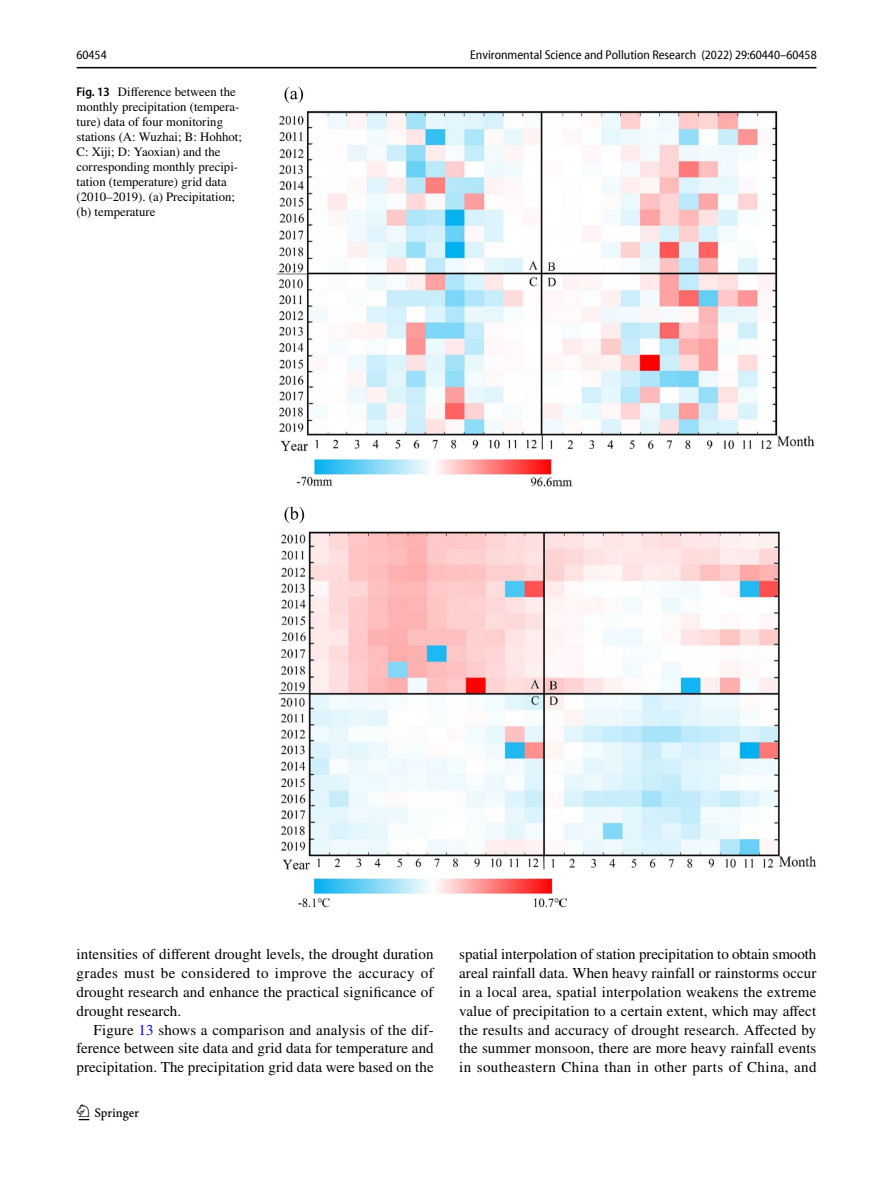
<style>
.page{position:relative;width:893px;height:1187px;background:#fff}
.page>*{position:absolute;margin:0;border:0;box-sizing:border-box;transform-origin:0 0}
.t1{font:22.5px "Springnew Regular 2";color:#000}
.t2{font:15px/18.8px "STIX";letter-spacing:.01em;color:#000;text-align:justify}
.t3{font:12.75px/15px "STIX";color:#000}
.t4{font:semi-condensed 12.75px "Myriad Pro Unic";color:#000}
.s1{font-family:"Myriad Pro";font-weight:600;font-stretch:semi-condensed}
.s2{color:#00f}
</style>
<div class="page">
<hr style="left:77px;top:67px;width:739px;height:1px;background:#000">
<img style="left:277px;top:87px;width:539px;height:820px">
<p class="t4" style="left:76px;top:50px;width:32px">60454</p>
<p class="t4" style="left:470px;top:50px;width:348px">Environmental Science and Pollution Research (2022) 29:60440–60458</p>
<p class="t3" style="left:77px;top:85px;width:167px"><span class="s1">Fig. 13</span> Difference between the monthly precipitation (tempera&shy;ture) data of four monitoring stations (A: Wuzhai; B: Hohhot;<br>C: Xiji; D: Yaoxian) and the corresponding monthly precipi&shy;tation (temperature) grid data (2010–2019). (a) Precipitation; (b) temperature</p>
<p class="t2" style="left:77px;top:946px;width:359px">intensities of different drought levels, the drought duration grades must be considered to improve the accuracy of drought research and enhance the practical significance of drought research.</p>
<p class="t2" style="left:77px;top:1021px;width:359px;text-indent:17px">Figure <span class="s2">13</span> shows a comparison and analysis of the dif&shy;ference between site data and grid data for temperature and precipitation. The precipitation grid data were based on the</p>
<h1 class="t1" style="left:79px;top:1104px;width:62px">1 3</h1>
<p class="t2" style="left:459px;top:946px;width:359px">spatial interpolation of station precipitation to obtain smooth areal rainfall data. When heavy rainfall or rainstorms occur in a local area, spatial interpolation weakens the extreme value of precipitation to a certain extent, which may affect the results and accuracy of drought research. Affected by the summer monsoon, there are more heavy rainfall events in southeastern China than in other parts of China, and</p>
</div>
